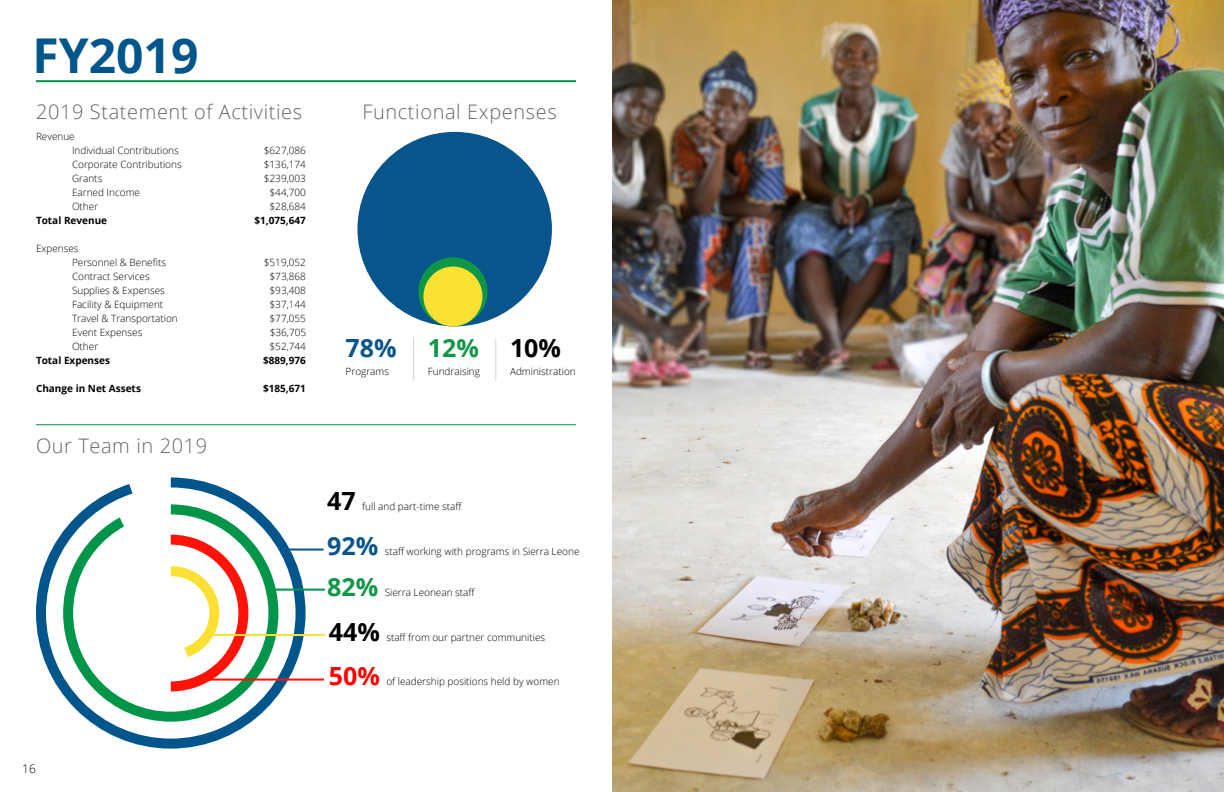
<style>
.page{position:relative;width:1224px;height:792px;background:#fff}
.page>*{position:absolute;margin:0;border:0;box-sizing:border-box;transform-origin:0 0}
.t1{font:700 48px "Open Sans";color:#00558b}
.t2{font:700 25px "Open Sans";color:#000}
.t3{font:700 25px "Open Sans";color:#07558b}
.t4{font:700 25px "Open Sans";color:#109647}
.t5{font:700 25px "Open Sans";color:#f00}
.t6{font:300 20px "Open Sans";letter-spacing:.03em;color:#636667}
.t7{font:300 12px "Open Sans";color:#000}
.t8{font:300 10px "Open Sans";color:#000}
.t9{font:700 10px "Open Sans";color:#000}
</style>
<div class="page">
<div style="left:122px;top:566px;width:97px;height:94px;border:10px solid #fce033;border-radius:50%"></div>
<div style="left:63px;top:504px;width:215px;height:218px;border:10px solid #009548;border-radius:50%"></div>
<div style="left:36px;top:477px;width:270px;height:272px;border:10px solid #00558b;border-radius:50%"></div>
<hr style="left:36px;top:80px;width:540px;height:2px;background:#009548">
<hr style="left:36px;top:424px;width:540px;height:1px;background:#009548">
<img style="left:612px;top:0;width:612px;height:792px">
<div style="left:93px;top:535px;width:155px;height:156px;border:10px solid #ff1208;border-radius:50%"></div>
<hr style="left:284px;top:549px;width:40px;height:2px;background:#07558b">
<hr style="left:266px;top:589px;width:59px;height:2px;background:#009548">
<hr style="left:208px;top:679px;width:116px;height:2px;background:#ff1208">
<hr style="left:209px;top:634px;width:116px;height:2px;background:#fce033">
<div style="left:357px;top:132px;width:195px;height:194px;background:#07558b;border-radius:50%"></div>
<svg style="left:418px;top:257px;width:70px;height:69px"></svg>
<hr style="left:413px;top:337px;width:1px;height:43px;background:#d8d8d8">
<hr style="left:495px;top:338px;width:1px;height:43px;background:#d8d8d8">
<svg style="left:84px;top:477px;width:105px;height:224px"></svg>
<div style="left:423px;top:267px;width:59px;height:59px;background:#fce033;border-radius:50%"></div>
<h1 class="t1" style="left:32px;top:21px;width:167px">FY2019</h1>
<p class="t6" style="left:36px;top:98px;width:268px">2019 Statement of Activities</p>
<p class="t8" style="left:36px;top:129px;width:40px">Revenue</p>
<p class="t8" style="left:72px;top:143px;width:108px">Individual Contributions</p>
<p class="t8" style="left:264px;top:143px;width:44px">$627,086</p>
<p class="t8" style="left:72px;top:157px;width:111px">Corporate Contributions</p>
<p class="t8" style="left:264px;top:157px;width:44px">$136,174</p>
<p class="t8" style="left:72px;top:171px;width:32px">Grants</p>
<p class="t8" style="left:264px;top:171px;width:44px">$239,003</p>
<p class="t8" style="left:72px;top:185px;width:69px">Earned Income</p>
<p class="t8" style="left:270px;top:185px;width:38px">$44,700</p>
<p class="t8" style="left:72px;top:199px;width:28px">Other</p>
<p class="t8" style="left:270px;top:199px;width:38px">$28,684</p>
<p class="t9" style="left:36px;top:213px;width:73px">Total Revenue</p>
<p class="t9" style="left:255px;top:213px;width:53px">$1,075,647</p>
<p class="t8" style="left:36px;top:241px;width:44px">Expenses</p>
<p class="t8" style="left:72px;top:255px;width:96px">Personnel &amp; Benefits</p>
<p class="t8" style="left:264px;top:255px;width:44px">$519,052</p>
<p class="t8" style="left:72px;top:269px;width:79px">Contract Services</p>
<p class="t8" style="left:270px;top:269px;width:38px">$73,868</p>
<p class="t8" style="left:72px;top:283px;width:94px">Supplies &amp; Expenses</p>
<p class="t8" style="left:270px;top:283px;width:38px">$93,408</p>
<p class="t8" style="left:72px;top:297px;width:93px">Facility &amp; Equipment</p>
<p class="t8" style="left:270px;top:297px;width:38px">$37,144</p>
<p class="t8" style="left:72px;top:311px;width:107px">Travel &amp; Transportation</p>
<p class="t8" style="left:270px;top:311px;width:38px">$77,055</p>
<p class="t8" style="left:72px;top:325px;width:72px">Event Expenses</p>
<p class="t8" style="left:270px;top:325px;width:38px">$36,705</p>
<p class="t8" style="left:72px;top:339px;width:28px">Other</p>
<p class="t8" style="left:270px;top:339px;width:38px">$52,744</p>
<p class="t9" style="left:36px;top:353px;width:76px">Total Expenses</p>
<p class="t9" style="left:263px;top:353px;width:44px">$889,976</p>
<p class="t9" style="left:36px;top:381px;width:106px">Change in Net Assets</p>
<p class="t9" style="left:263px;top:381px;width:44px">$185,671</p>
<p class="t6" style="left:36px;top:432px;width:173px">Our Team in 2019</p>
<p class="t6" style="left:362px;top:98px;width:196px">Functional Expenses</p>
<p class="t3" style="left:346px;top:331px;width:53px">78%</p>
<p class="t8" style="left:346px;top:365px;width:45px">Programs</p>
<p class="t4" style="left:428px;top:331px;width:53px">12%</p>
<p class="t8" style="left:428px;top:365px;width:54px">Fundraising</p>
<p class="t2" style="left:510px;top:331px;width:53px">10%</p>
<p class="t8" style="left:510px;top:365px;width:67px">Administration</p>
<p class="t2" style="left:327px;top:484px;width:30px">47</p>
<p class="t8" style="left:362px;top:500px;width:101px">full and part-time staff</p>
<p class="t3" style="left:327px;top:528px;width:53px">92%</p>
<p class="t8" style="left:385px;top:544px;width:196px">staff working with programs in Sierra Leone</p>
<p class="t4" style="left:327px;top:570px;width:53px">82%</p>
<p class="t8" style="left:385px;top:586px;width:92px">Sierra Leonean staff</p>
<p class="t2" style="left:329px;top:614px;width:53px">44%</p>
<p class="t8" style="left:386px;top:630px;width:160px">staff from our partner communities</p>
<p class="t5" style="left:329px;top:659px;width:53px">50%</p>
<p class="t8" style="left:386px;top:675px;width:175px">of leadership positions held by women</p>
<p class="t7" style="left:22px;top:761px;width:15px">16</p>
</div>
